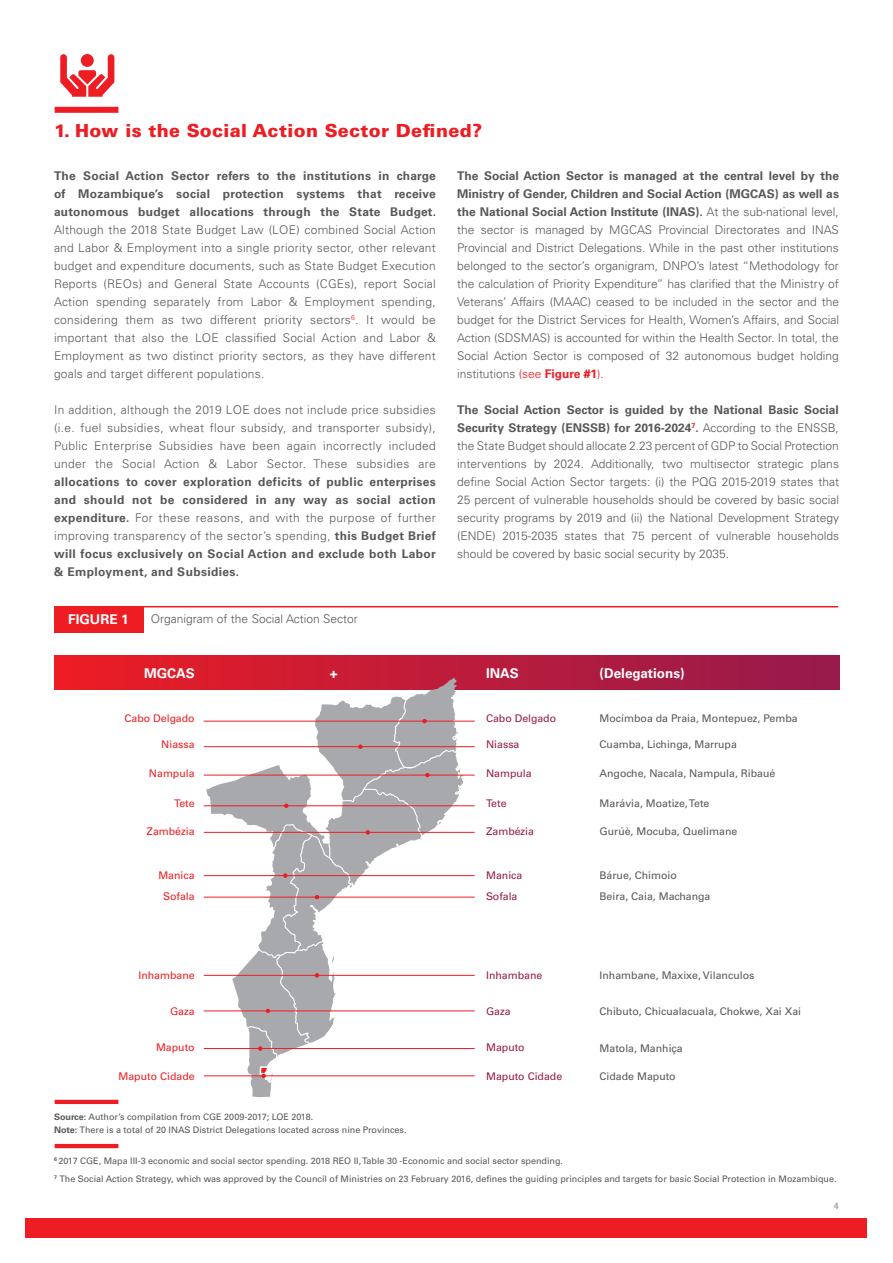
<style>
.page{position:relative;width:893px;height:1263px;background:#fff}
.page>*{position:absolute;margin:0;border:0;box-sizing:border-box;transform-origin:0 0}
.t1{font:900 18px "Univers LT Std";letter-spacing:.02em;color:#ee1d23}
.t2{font:700 13.5px "Univers LT Std";color:#fff}
.Copy{font:300 12px/18px "Univers LT Std";color:#57585a;text-align:justify}
.Copy-2{font:10.5px "Univers LT Std";color:#57585a}
.Copy-3{font:10.5px "Univers LT Std";color:#ee1d23}
.Copy-4{font:10.5px "Univers LT Std";color:#961a4a}
.t3{font:9px "Univers LT Std";color:#57585a}
.t4{font:700 9px "Univers LT Std";color:#a8a9ad}
.s1{font-weight:700}
.s2{color:#ee1d23}
.s3{font-weight:700;color:#ee1d23}
</style>
<div class="page">
<div style="left:26px;top:1218px;width:841px;height:19px;background:#ee1d23"></div>
<div style="left:55px;top:107px;width:63px;height:6px;background:#ee1d23"></div>
<svg style="left:60px;top:54px;width:54px;height:43px"></svg>
<hr style="left:54px;top:606px;width:784px;height:1px;background:#ee1d23">
<div style="left:54px;top:606px;width:89px;height:26px;background:#ee1d23"></div>
<hr style="left:55px;top:1144px;width:63px;height:4px;background:#ee1d23">
<hr style="left:55px;top:1100px;width:63px;height:4px;background:#ee1d23">
<div style="left:54px;top:656px;width:786px;height:34px;background:linear-gradient(to right,#eb1d25,#941b4d)"></div>
<hr style="left:425px;top:721px;width:50px;height:1px;background:#ee1d23">
<hr style="left:360px;top:746px;width:115px;height:1px;background:#ee1d23">
<hr style="left:286px;top:805px;width:189px;height:1px;background:#ee1d23">
<hr style="left:285px;top:875px;width:190px;height:1px;background:#ee1d23">
<hr style="left:317px;top:897px;width:158px;height:1px;background:#ee1d23">
<hr style="left:317px;top:975px;width:158px;height:1px;background:#ee1d23">
<hr style="left:268px;top:1011px;width:207px;height:1px;background:#ee1d23">
<hr style="left:264px;top:1075px;width:211px;height:1px;background:#ee1d23">
<hr style="left:260px;top:1048px;width:215px;height:1px;background:#ee1d23">
<hr style="left:427px;top:775px;width:48px;height:1px;background:#ee1d23">
<hr style="left:368px;top:832px;width:107px;height:1px;background:#ee1d23">
<hr style="left:204px;top:721px;width:221px;height:1px;background:#ee1d23">
<hr style="left:204px;top:746px;width:156px;height:1px;background:#ee1d23">
<hr style="left:204px;top:805px;width:82px;height:1px;background:#ee1d23">
<hr style="left:204px;top:875px;width:81px;height:1px;background:#ee1d23">
<hr style="left:204px;top:897px;width:113px;height:1px;background:#ee1d23">
<hr style="left:204px;top:975px;width:113px;height:1px;background:#ee1d23">
<hr style="left:204px;top:1011px;width:64px;height:1px;background:#ee1d23">
<hr style="left:204px;top:1075px;width:60px;height:1px;background:#ee1d23">
<hr style="left:204px;top:1048px;width:56px;height:1px;background:#ee1d23">
<svg style="left:232px;top:942px;width:91px;height:155px"></svg>
<hr style="left:204px;top:775px;width:223px;height:1px;background:#ee1d23">
<hr style="left:204px;top:832px;width:164px;height:1px;background:#ee1d23">
<svg style="left:206px;top:678px;width:251px;height:239px"></svg>
<p class="t1" style="left:54px;top:119px;width:430px">1. How is the Social Action Sector Defined?</p>
<p class="Copy" style="left:54px;top:167px;width:384px"><span class="s1">The Social Action Sector refers to the institutions in charge of Mozambique’s social protection systems that receive autonomous budget allocations through the State Budget.<br></span>Although the 2018 State Budget Law (LOE) combined Social Action and Labor &amp; Employment into a single priority sector, other relevant budget and expenditure documents, such as State Budget Execution Reports (REOs) and General State Accounts (CGEs), report Social Action spending separately from Labor &amp; Employment spending, considering them as two different priority sectors<sup>6</sup>. It would be important that also the LOE classified Social Action and Labor &amp; Employment as two distinct priority sectors, as they have different goals and target different populations.</p>
<p class="Copy" style="left:54px;top:401px;width:383px">In addition, although the 2019 LOE does not include price subsidies (i.e. fuel subsidies, wheat flour subsidy, and transporter subsidy), Public Enterprise Subsidies have been again incorrectly included under the Social Action &amp; Labor Sector. These subsidies are <span class="s1">allocations to cover exploration deficits of public enterprises and should not be considered in any way as social action expenditure.</span> For these reasons, and with the purpose of further improving transparency of the sector’s spending, <span class="s1">this Budget Brief will focus exclusively on Social Action and exclude both Labor &amp; Employment, and Subsidies.</span></p>
<p class="t2" style="left:68px;top:611px;width:62px">FIGURE 1</p>
<p class="Copy" style="left:151px;top:610px;width:208px">Organigram of the Social Action Sector</p>
<p class="Copy" style="left:457px;top:167px;width:383px"><span class="s1">The Social Action Sector is managed at the central level by the Ministry of Gender, Children and Social Action (MGCAS) as well as the National Social Action Institute (INAS).</span> At the sub-national level, the sector is managed by MGCAS Provincial Directorates and INAS Provincial and District Delegations. While in the past other institutions belonged to the sector’s organigram, DNPO’s latest “Methodology for the calculation of Priority Expenditure” has clarified that the Ministry of Veterans’ Affairs (MAAC) ceased to be included in the sector and the budget for the District Services for Health, Women’s Affairs, and Social Action (SDSMAS) is accounted for within the Health Sector. In total, the Social Action Sector is composed of 32 autonomous budget holding institutions <span class="s2">(see</span> <span class="s3">Figure #1</span><span class="s2">).</span></p>
<p class="Copy" style="left:457px;top:401px;width:383px"><span class="s1">The Social Action Sector is guided by the National Basic Social Security Strategy (ENSSB) for 2016-2024</span><sup>7</sup><span class="s1">.</span> According to the ENSSB, the State Budget should allocate 2.23 percent of GDP to Social Protection interventions by 2024. Additionally, two multisector strategic plans define Social Action Sector targets: (i) the PQG 2015-2019 states that 25 percent of vulnerable households should be covered by basic social security programs by 2019 and (ii) the National Development Strategy (ENDE) 2015-2035 states that 75 percent of vulnerable households should be covered by basic social security by 2035.</p>
<p class="t2" style="left:144px;top:665px;width:52px">MGCAS</p>
<p class="t2" style="left:330px;top:665px;width:9px">+</p>
<p class="t2" style="left:486px;top:665px;width:34px">INAS</p>
<p class="t2" style="left:600px;top:665px;width:86px">(Delegations)</p>
<p class="Copy-3" style="left:125px;top:712px;width:72px">Cabo Delgado</p>
<p class="Copy-4" style="left:486px;top:712px;width:72px">Cabo Delgado</p>
<p class="Copy-2" style="left:600px;top:712px;width:200px">Mocímboa da Praia, Montepuez, Pemba</p>
<p class="Copy-3" style="left:161px;top:738px;width:35px">Niassa</p>
<p class="Copy-4" style="left:486px;top:738px;width:35px">Niassa</p>
<p class="Copy-2" style="left:600px;top:738px;width:139px">Cuamba, Lichinga, Marrupa</p>
<p class="Copy-3" style="left:149px;top:767px;width:47px">Nampula</p>
<p class="Copy-4" style="left:486px;top:767px;width:47px">Nampula</p>
<p class="Copy-2" style="left:600px;top:767px;width:177px">Angoche, Nacala, Nampula, Ribaué</p>
<p class="Copy-3" style="left:174px;top:797px;width:22px">Tete</p>
<p class="Copy-4" style="left:486px;top:797px;width:22px">Tete</p>
<p class="Copy-2" style="left:600px;top:797px;width:111px">Marávia, Moatize, Tete</p>
<p class="Copy-3" style="left:147px;top:825px;width:50px">Zambézia</p>
<p class="Copy-4" style="left:486px;top:825px;width:50px">Zambézia</p>
<p class="Copy-2" style="left:600px;top:825px;width:139px">Gurúè, Mocuba, Quelimane</p>
<p class="Copy-3" style="left:158px;top:869px;width:38px">Manica</p>
<p class="Copy-4" style="left:486px;top:869px;width:38px">Manica</p>
<p class="Copy-2" style="left:600px;top:869px;width:79px">Bárue, Chimoio</p>
<p class="Copy-3" style="left:163px;top:890px;width:33px">Sofala</p>
<p class="Copy-4" style="left:486px;top:890px;width:33px">Sofala</p>
<p class="Copy-2" style="left:600px;top:890px;width:112px">Beira, Caia, Machanga</p>
<p class="Copy-3" style="left:138px;top:969px;width:58px">Inhambane</p>
<p class="Copy-4" style="left:486px;top:969px;width:58px">Inhambane</p>
<p class="Copy-2" style="left:600px;top:969px;width:156px">Inhambane, Maxixe, Vilanculos</p>
<p class="Copy-3" style="left:170px;top:1005px;width:26px">Gaza</p>
<p class="Copy-4" style="left:486px;top:1005px;width:26px">Gaza</p>
<p class="Copy-2" style="left:600px;top:1005px;width:203px">Chibuto, Chicualacuala, Chokwe, Xai Xai</p>
<p class="Copy-3" style="left:156px;top:1041px;width:40px">Maputo</p>
<p class="Copy-4" style="left:486px;top:1041px;width:40px">Maputo</p>
<p class="Copy-2" style="left:600px;top:1042px;width:85px">Matola, Manhiça</p>
<p class="Copy-3" style="left:118px;top:1070px;width:78px">Maputo Cidade</p>
<p class="Copy-4" style="left:486px;top:1070px;width:78px">Maputo Cidade</p>
<p class="Copy-2" style="left:600px;top:1070px;width:78px">Cidade Maputo</p>
<p class="t3" style="left:54px;top:1111px;width:261px"><span class="s1">Source:</span> Author’s compilation from CGE 2009-2017; LOE 2018.</p>
<p class="t3" style="left:54px;top:1125px;width:354px"><span class="s1">Note:</span> There is a total of 20 INAS District Delegations located across nine Provinces.</p>
<p class="t3" style="left:54px;top:1155px;width:511px"><sup>6</sup> 2017 CGE, Mapa III-3 economic and social sector spending. 2018 REO II, Table 30 -Economic and social sector spending.</p>
<p class="t3" style="left:54px;top:1174px;width:784px"><sup>7</sup> The Social Action Strategy, which was approved by the Council of Ministries on 23 February 2016, defines the guiding principles and targets for basic Social Protection in Mozambique.</p>
<p class="t4" style="left:834px;top:1200px;width:7px">4</p>
</div>
